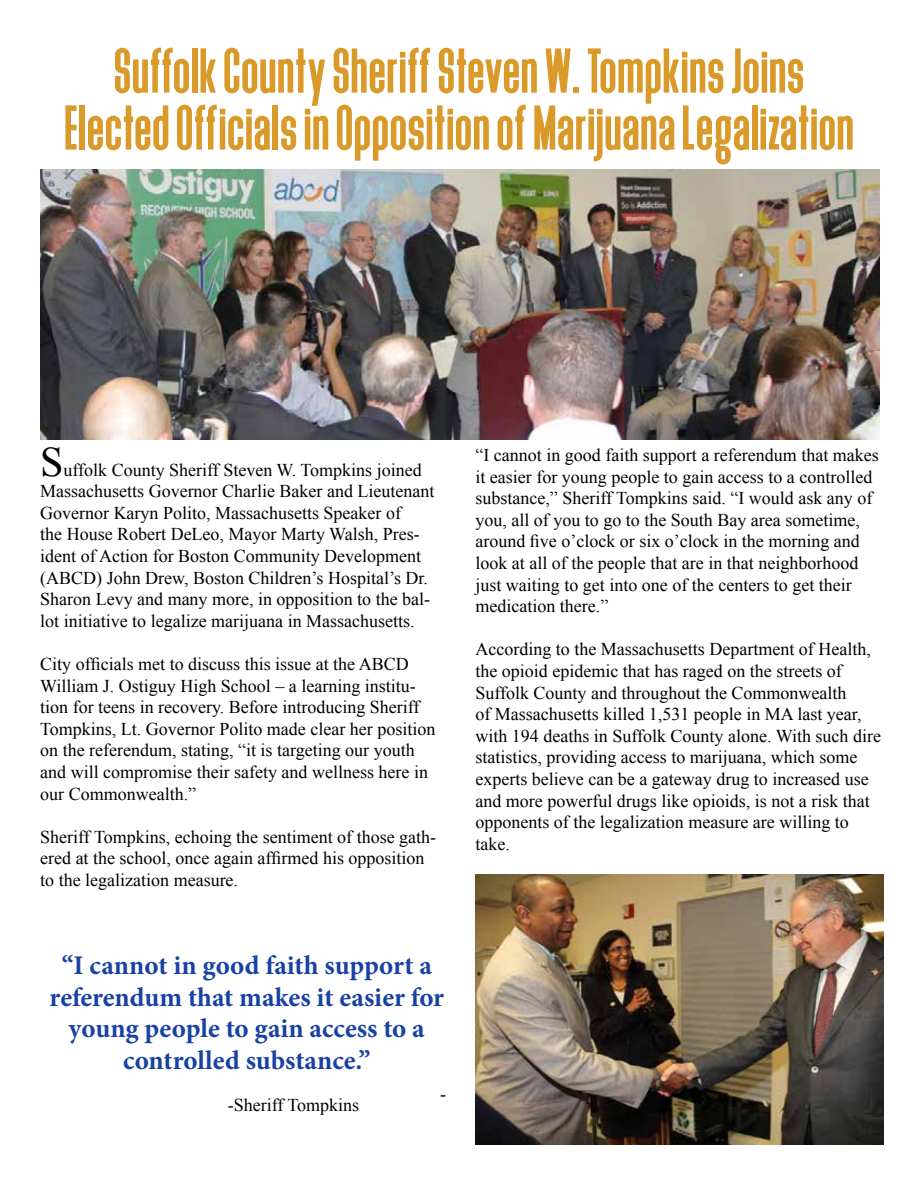
<style>
.page{position:relative;width:918px;height:1188px;background:#fff}
.page>*{position:absolute;margin:0;border:0;box-sizing:border-box;transform-origin:0 0}
.t1{font:67.5px/57px "Deutschlander";letter-spacing:.02em;color:#d99a29;text-align:center}
.t2{font:42px "Times New Roman";color:#000}
.t3{font:700 27px/31.5px "Minion Pro";color:#1841a4;text-align:center}
.t4{font:18px/21.6px "Times New Roman";color:#000}
</style>
<div class="page">
<img style="left:40px;top:170px;width:839px;height:270px">
<img style="left:476px;top:874px;width:408px;height:270px">
<h1 class="t1" style="left:65px;top:43px;width:790px">Suffolk County Sheriff Steven W. Tompkins Joins<br>Elected Officials in Opposition of Marijuana Legalization</h1>
<h2 class="t2" style="left:40px;top:433px;width:25px">S</h2>
<p class="t4" style="left:40px;top:458px;width:396px;text-indent:23px">uffolk County Sheriff Steven W. Tompkins joined Massachusetts Governor Charlie Baker and Lieutenant Governor Karyn Polito, Massachusetts Speaker of<br>the House Robert DeLeo, Mayor Marty Walsh, Pres&shy;ident of Action for Boston Community Development (ABCD) John Drew, Boston Children’s Hospital’s Dr.<br>Sharon Levy and many more, in opposition to the bal&shy;lot initiative to legalize marijuana in Massachusetts.</p>
<p class="t4" style="left:40px;top:653px;width:397px">City officials met to discuss this issue at the ABCD William J. Ostiguy High School – a learning institu&shy;tion for teens in recovery. Before introducing Sheriff Tompkins, Lt. Governor Polito made clear her position on the referendum, stating, “it is targeting our youth and will compromise their safety and wellness here in our Commonwealth.”</p>
<p class="t4" style="left:40px;top:826px;width:397px">Sheriff Tompkins, echoing the sentiment of those gath&shy;ered at the school, once again affirmed his opposition to the legalization measure.</p>
<h3 class="t3" style="left:50px;top:949px;width:396px">“I cannot in good faith support a referendum that makes it easier for young people to gain access to a controlled substance.”</h3>
<p class="t4" style="left:440px;top:1083px;width:7px">-</p>
<p class="t4" style="left:228px;top:1093px;width:133px">-Sheriff Tompkins</p>
<p class="t4" style="left:475px;top:444px;width:405px">“I cannot in good faith support a referendum that makes it easier for young people to gain access to a controlled substance,” Sheriff Tompkins said. “I would ask any of you, all of you to go to the South Bay area sometime, around five o’clock or six o’clock in the morning and look at all of the people that are in that neighborhood just waiting to get into one of the centers to get their medication there.”</p>
<p class="t4" style="left:475px;top:638px;width:407px">According to the Massachusetts Department of Health, the opioid epidemic that has raged on the streets of Suffolk County and throughout the Commonwealth<br>of Massachusetts killed 1,531 people in MA last year, with 194 deaths in Suffolk County alone. With such dire statistics, providing access to marijuana, which some experts believe can be a gateway drug to increased use and more powerful drugs like opioids, is not a risk that opponents of the legalization measure are willing to take.</p>
</div>
